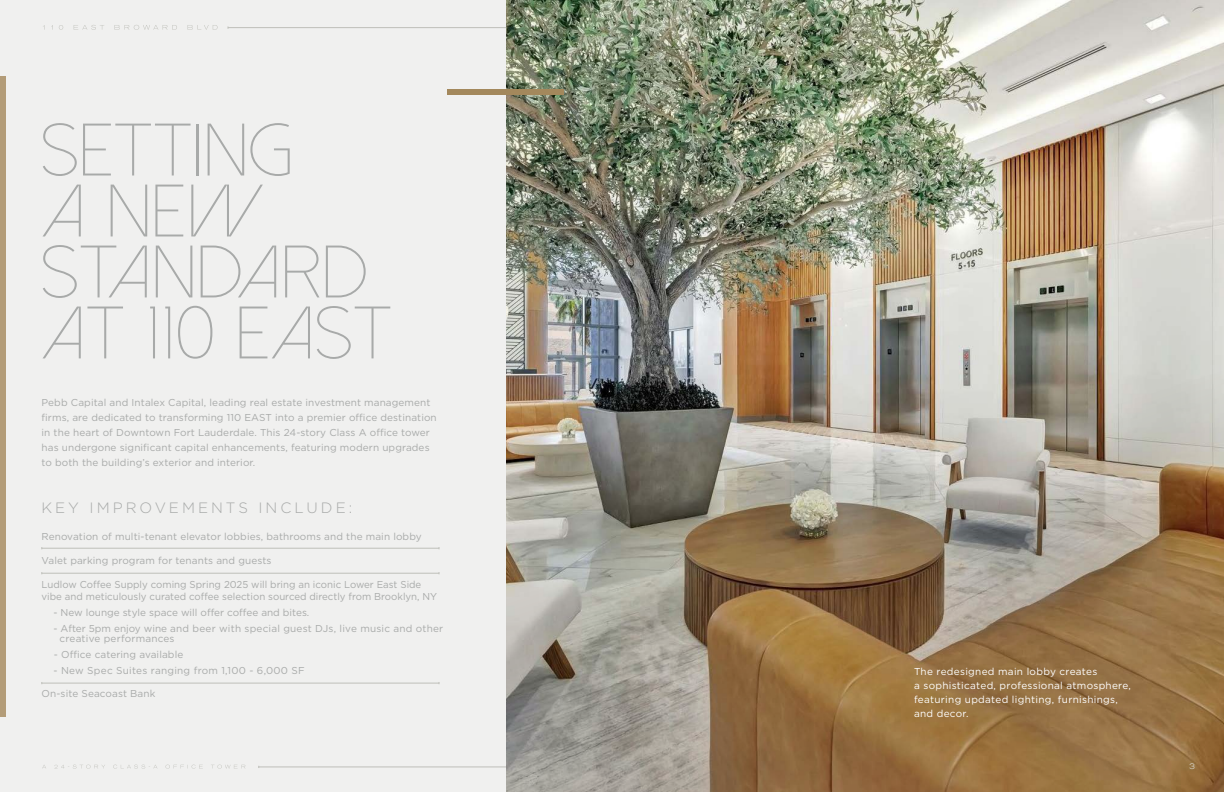
<style>
.page{position:relative;width:1224px;height:792px;background:#f0f0ef}
.page>*{position:absolute;margin:0;border:0;box-sizing:border-box;transform-origin:0 0}
.t1{font:300 74px/61px "Dolce Vita";letter-spacing:.02em;color:#a8aaa9;scale:1.05 1}
.t2{font:300 15px "Gotham";letter-spacing:.2em;color:#a8aaa9}
.t3{font:10px/15px "Gotham";letter-spacing:.01em;color:#a8aaa9}
.t4{font:10px/14px "Gotham";letter-spacing:.03em;color:#fff}
.t5{font:300 expanded 8px "Akzidenz Grotesk BE";color:#dddedb}
</style>
<div class="page">
<svg style="left:43px;top:25px;width:175px;height:5px"></svg>
<hr style="left:228px;top:27px;width:769px;height:1px;background:#bebfb9">
<svg style="left:42px;top:765px;width:203px;height:4px"></svg>
<hr style="left:259px;top:767px;width:911px;height:1px;background:#bebfb9">
<img style="left:507px;top:0;width:717px;height:792px">
<div style="left:447px;top:89px;width:117px;height:6px;background:#a3885c"></div>
<hr style="left:42px;top:548px;width:397px;height:1px;background:#bebfb9">
<hr style="left:42px;top:573px;width:397px;height:1px;background:#bebfb9">
<hr style="left:42px;top:683px;width:397px;height:1px;background:#bebfb9">
<div style="left:0;top:76px;width:6px;height:640px;background:#b39c78"></div>
<h1 class="t1" style="left:42px;top:121px;width:335px">SETTING<br>A NEW<br>STANDARD<br>AT 110 EAST</h1>
<p class="t3" style="left:42px;top:395px;width:397px">Pebb Capital and Intalex Capital, leading real estate investment management firms, are dedicated to transforming 110 EAST into a premier office destination in the heart of Downtown Fort Lauderdale. This 24-story Class A office tower has undergone significant capital enhancements, featuring modern upgrades to both the building’s exterior and interior.</p>
<h2 class="t2" style="left:42px;top:498px;width:312px">KEY IMPROVEMENTS INCLUDE:</h2>
<p class="t3" style="left:42px;top:529px;width:382px">Renovation of multi-tenant elevator lobbies, bathrooms and the main lobby</p>
<p class="t3" style="left:42px;top:553px;width:231px">Valet parking program for tenants and guests</p>
<p class="t3" style="left:42px;top:578px;width:397px;line-height:12px">Ludlow Coffee Supply coming Spring 2025 will bring an iconic Lower East Side vibe and meticulously curated coffee selection sourced directly from Brooklyn, NY</p>
<p class="t3" style="left:54px;top:605px;width:257px">- New lounge style space will offer coffee and bites.</p>
<p class="t3" style="left:60px;top:623px;width:385px;line-height:10px;text-indent:-6px">- After 5pm enjoy wine and beer with special guest DJs, live music and other creative performances</p>
<p class="t3" style="left:54px;top:647px;width:131px">- Office catering available</p>
<p class="t3" style="left:54px;top:663px;width:253px">- New Spec Suites ranging from 1,100 - 6,000 SF</p>
<p class="t3" style="left:42px;top:686px;width:115px">On-site Seacoast Bank</p>
<p class="t4" style="left:914px;top:664px;width:219px">The redesigned main lobby creates<br>a sophisticated, professional atmosphere, featuring updated lighting, furnishings, and decor.</p>
<p class="t5" style="left:1189px;top:762px;width:7px">3</p>
</div>
